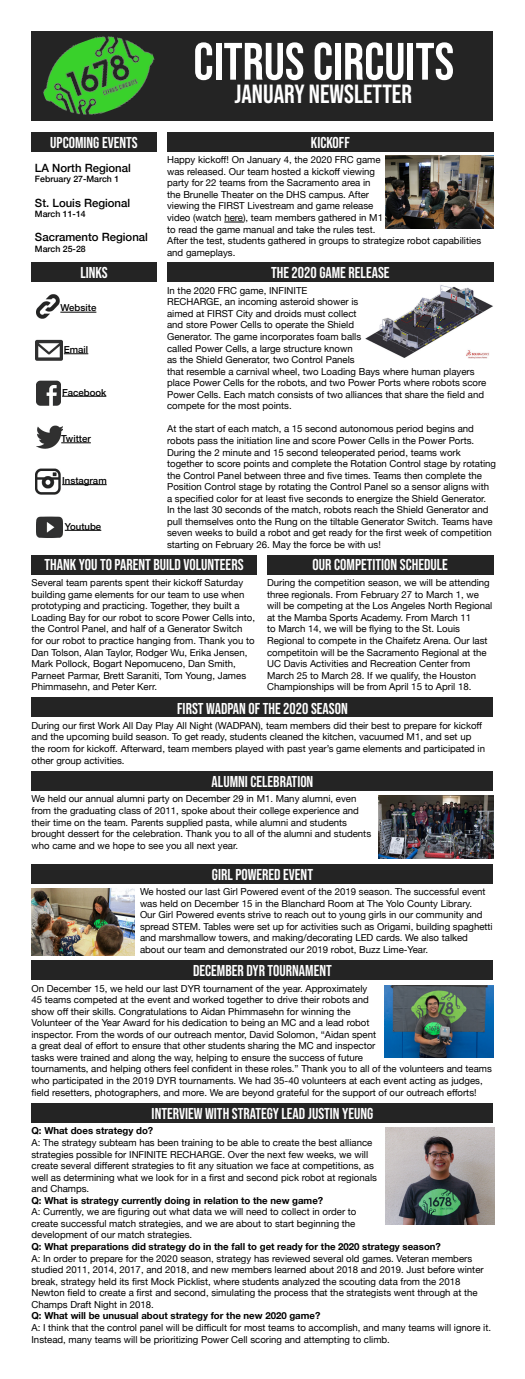
<style>
.page{position:relative;width:525px;height:1379px;background:#fff}
.page>*{position:absolute;margin:0;border:0;box-sizing:border-box;transform-origin:0 0}
.t1{font:52.5px "Bebas Neue";color:#fff}
.t2{font:26.25px "Bebas Neue";color:#fff}
.t3{font:15.75px "Bebas Neue";color:#fff}
.t4{font:500 11.38px "Helvetica Neue";color:#000}
.t5{font:9.62px/11.5px "Helvetica Neue";color:#000}
.t6{font:700 9.62px "Helvetica Neue";color:#000}
.t7{font:500 9.62px "Helvetica Neue";color:#000}
.t8{font:500 8.75px "Helvetica Neue";color:#000}
</style>
<div class="page">
<img style="left:37px;top:380px;width:24px;height:25px">
<img style="left:36px;top:425px;width:26px;height:23px">
<img style="left:36px;top:516px;width:27px;height:22px">
<img style="left:36px;top:294px;width:24px;height:24px">
<img style="left:36px;top:468px;width:25px;height:26px">
<hr style="left:60px;top:312px;width:36px;height:1px;background:#000">
<svg style="left:64px;top:353px;width:24px;height:1px"></svg>
<hr style="left:62px;top:396px;width:44px;height:1px;background:#000">
<hr style="left:61px;top:442px;width:30px;height:1px;background:#000">
<hr style="left:62px;top:484px;width:45px;height:1px;background:#000">
<hr style="left:65px;top:530px;width:36px;height:1px;background:#000">
<img style="left:35px;top:339px;width:27px;height:21px">
<div style="left:31px;top:132px;width:126px;height:19px;background:#242424"></div>
<div style="left:32px;top:262px;width:125px;height:20px;background:#242424"></div>
<div style="left:31px;top:32px;width:462px;height:89px;background:#242424"></div>
<img style="left:43px;top:36px;width:112px;height:79px">
<div style="left:32px;top:771px;width:462px;height:19px;background:#242424"></div>
<div style="left:167px;top:132px;width:326px;height:19px;background:#242424"></div>
<div style="left:32px;top:864px;width:462px;height:19px;background:#242424"></div>
<div style="left:32px;top:1102px;width:462px;height:20px;background:#242424"></div>
<div style="left:32px;top:960px;width:462px;height:19px;background:#242424"></div>
<div style="left:167px;top:262px;width:327px;height:20px;background:#242424"></div>
<div style="left:32px;top:555px;width:225px;height:19px;background:#242424"></div>
<div style="left:32px;top:697px;width:462px;height:20px;background:#242424"></div>
<div style="left:267px;top:555px;width:227px;height:19px;background:#242424"></div>
<svg style="left:224px;top:222px;width:19px;height:1px"></svg>
<img style="left:385px;top:156px;width:109px;height:72px">
<img style="left:366px;top:285px;width:127px;height:73px">
<img style="left:378px;top:795px;width:116px;height:63px">
<img style="left:32px;top:888px;width:103px;height:67px">
<img style="left:385px;top:985px;width:108px;height:72px">
<img style="left:386px;top:1127px;width:108px;height:97px">
<p class="t3" style="left:50px;top:133px;width:89px">UPCOMING EVENTS</p>
<p class="t1" style="left:193px;top:32px;width:262px">CITRUS CIRCUITS</p>
<p class="t2" style="left:235px;top:79px;width:179px">JANUARY NEWSLETTER</p>
<p class="t3" style="left:311px;top:134px;width:40px">KICKOFF</p>
<p class="t5" style="left:167px;top:155px;width:316px">Happy kickoff! On January 4, the 2020 FRC game<br>was released. Our team hosted a kickoff viewing<br>party for 22 teams from the Sacramento area in<br>the Brunelle Theater on the DHS campus. After<br>viewing the FIRST Livestream and game release<br>video (watch here), team members gathered in M1<br>to read the game manual and take the rules test.<br>After the test, students gathered in groups to strategize robot capabilities and gameplays.</p>
<p class="t5" style="left:167px;top:285px;width:321px">In the 2020 FRC game, INFINITE<br>RECHARGE, an incoming asteroid shower is<br>aimed at FIRST City and droids must collect<br>and store Power Cells to operate the Shield<br>Generator. The game incorporates foam balls<br>called Power Cells, a large structure known<br>as the Shield Generator, two Control Panels<br>that resemble a carnival wheel, two Loading Bays where human players place Power Cells for the robots, and two Power Ports where robots score Power Cells. Each match consists of two alliances that share the field and compete for the most points.</p>
<p class="t5" style="left:167px;top:423px;width:331px">At the start of each match, a 15 second autonomous period begins and robots pass the initiation line and score Power Cells in the Power Ports.<br>During the 2 minute and 15 second teleoperated period, teams work together to score points and complete the Rotation Control stage by rotating the Control Panel between three and five times. Teams then complete the Position Control stage by rotating the Control Panel so a sensor aligns with a specified color for at least five seconds to energize the Shield Generator.<br>In the last 30 seconds of the match, robots reach the Shield Generator and pull themselves onto the Rung on the tiltable Generator Switch. Teams have seven weeks to build a robot and get ready for the first week of competition starting on February 26. May the force be with us!</p>
<p class="t5" style="left:32px;top:577px;width:225px">Several team parents spent their kickoff Saturday building game elements for our team to use when prototyping and practicing. Together, they built a Loading Bay for our robot to score Power Cells into, the Control Panel, and half of a Generator Switch for our robot to practice hanging from. Thank you to Dan Tolson, Alan Taylor, Rodger Wu, Erika Jensen, Mark Pollock, Bogart Nepomuceno, Dan Smith, Parneet Parmar, Brett Saraniti, Tom Young, James Phimmasehn, and Peter Kerr.</p>
<p class="t5" style="left:267px;top:577px;width:227px">During the competition season, we will be attending three regionals. From February 27 to March 1, we will be competing at the Los Angeles North Regional at the Mamba Sports Academy. From March 11<br>to March 14, we will be flying to the St. Louis Regional to compete in the Chaifetz Arena. Our last competitoin will be the Sacramento Regional at the UC Davis Activities and Recreation Center from March 25 to March 28. If we qualify, the Houston Championships will be from April 15 to April 18.</p>
<p class="t5" style="left:32px;top:720px;width:455px">During our first Work All Day Play All Night (WADPAN), team members did their best to prepare for kickoff and the upcoming build season. To get ready, students cleaned the kitchen, vacuumed M1, and set up the room for kickoff. Afterward, team members played with past year’s game elements and participated in other group activities.</p>
<p class="t5" style="left:32px;top:793px;width:341px">We held our annual alumni party on December 29 in M1. Many alumni, even from the graduating class of 2011, spoke about their college experience and their time on the team. Parents supplied pasta, while alumni and students brought dessert for the celebration. Thank you to all of the alumni and students who came and we hope to see you all next year.</p>
<p class="t5" style="left:140px;top:886px;width:354px">We hosted our last Girl Powered event of the 2019 season. The successful event was held on December 15 in the Blanchard Room at The Yolo County Library.<br>Our Girl Powered events strive to reach out to young girls in our community and spread STEM. Tables were set up for activities such as Origami, building spaghetti and marshmallow towers, and making/decorating LED cards. We also talked about our team and demonstrated our 2019 robot, Buzz Lime-Year.</p>
<p class="t5" style="left:32px;top:982px;width:462px">On December 15, we held our last DYR tournament of the year. Approximately<br>45 teams competed at the event and worked together to drive their robots and<br>show off their skills. Congratulations to Aidan Phimmasehn for winning the<br>Volunteer of the Year Award for his dedication to being an MC and a lead robot<br>inspector. From the words of our outreach mentor, David Solomon, “Aidan spent<br>a great deal of effort to ensure that other students sharing the MC and inspector<br>tasks were trained and along the way, helping to ensure the success of future<br>tournaments, and helping others feel confident in these roles.” Thank you to all of the volunteers and teams who participated in the 2019 DYR tournaments. We had 35-40 volunteers at each event acting as judges, field resetters, photographers, and more. We are beyond grateful for the support of our outreach efforts!</p>
<p class="t6" style="left:32px;top:1123px;width:123px">Q: What does strategy do?</p>
<p class="t5" style="left:32px;top:1137px;width:347px">A: The strategy subteam has been training to be able to create the best alliance strategies possible for INFINITE RECHARGE. Over the next few weeks, we will create several different strategies to fit any situation we face at competitions, as well as determining what we look for in a first and second pick robot at regionals and Champs.</p>
<p class="t6" style="left:32px;top:1192px;width:293px">Q: What is strategy currently doing in relation to the new game?</p>
<p class="t5" style="left:32px;top:1206px;width:326px;text-align:justify">A: Currently, we are figuring out what data we will need to collect in order to create successful match strategies, and we are about to start beginning the development of our match strategies.</p>
<p class="t6" style="left:32px;top:1238px;width:411px">Q: What preparations did strategy do in the fall to get ready for the 2020 strategy season?</p>
<p class="t5" style="left:32px;top:1252px;width:454px">A: In order to prepare for the 2020 season, strategy has reviewed several old games. Veteran members studied 2011, 2014, 2017, and 2018, and new members learned about 2018 and 2019. Just before winter break, strategy held its first Mock Picklist, where students analyzed the scouting data from the 2018<br>Newton field to create a first and second, simulating the process that the strategists went through at the Champs Draft Night in 2018.</p>
<p class="t6" style="left:32px;top:1308px;width:290px">Q: What will be unusual about strategy for the new 2020 game?</p>
<p class="t5" style="left:32px;top:1321px;width:461px">A: I think that the control panel will be difficult for most teams to accomplish, and many teams will ignore it.<br>Instead, many teams will be prioritizing Power Cell scoring and attempting to climb.</p>
<p class="t4" style="left:35px;top:159px;width:97px">LA North Regional</p>
<p class="t8" style="left:35px;top:172px;width:86px">February 27-March 1</p>
<p class="t4" style="left:35px;top:193px;width:97px">St. Louis Regional</p>
<p class="t8" style="left:35px;top:207px;width:52px">March 11-14</p>
<p class="t4" style="left:35px;top:228px;width:114px">Sacramento Regional</p>
<p class="t8" style="left:35px;top:241px;width:52px">March 25-28</p>
<p class="t3" style="left:80px;top:263px;width:29px">LINKS</p>
<p class="t3" style="left:271px;top:264px;width:120px">THE 2020 GAME RELEASE</p>
<p class="t7" style="left:60px;top:300px;width:38px">Website</p>
<p class="t7" style="left:64px;top:342px;width:26px">Email</p>
<p class="t7" style="left:62px;top:384px;width:46px">Facebook</p>
<p class="t7" style="left:61px;top:431px;width:31px">Twitter</p>
<p class="t7" style="left:62px;top:472px;width:46px">Instagram</p>
<p class="t7" style="left:65px;top:518px;width:38px">Youtube</p>
<p class="t3" style="left:45px;top:556px;width:201px">THANK YOU TO PARENT BUILD VOLUNTEERS</p>
<p class="t3" style="left:313px;top:556px;width:137px">OUR COMPETITION SCHEDULE</p>
<p class="t3" style="left:177px;top:699px;width:172px">FIRST WADPAN OF THE 2020 SEASON</p>
<p class="t3" style="left:212px;top:772px;width:103px">ALUMNI CELEBRATION</p>
<p class="t3" style="left:212px;top:865px;width:103px">GIRL POWERED EVENT</p>
<p class="t3" style="left:193px;top:961px;width:140px">DECEMBER DYR TOURNAMENT</p>
<p class="t3" style="left:152px;top:1104px;width:223px">INTERVIEW WITH STRATEGY LEAD JUSTIN YEUNG</p>
</div>
